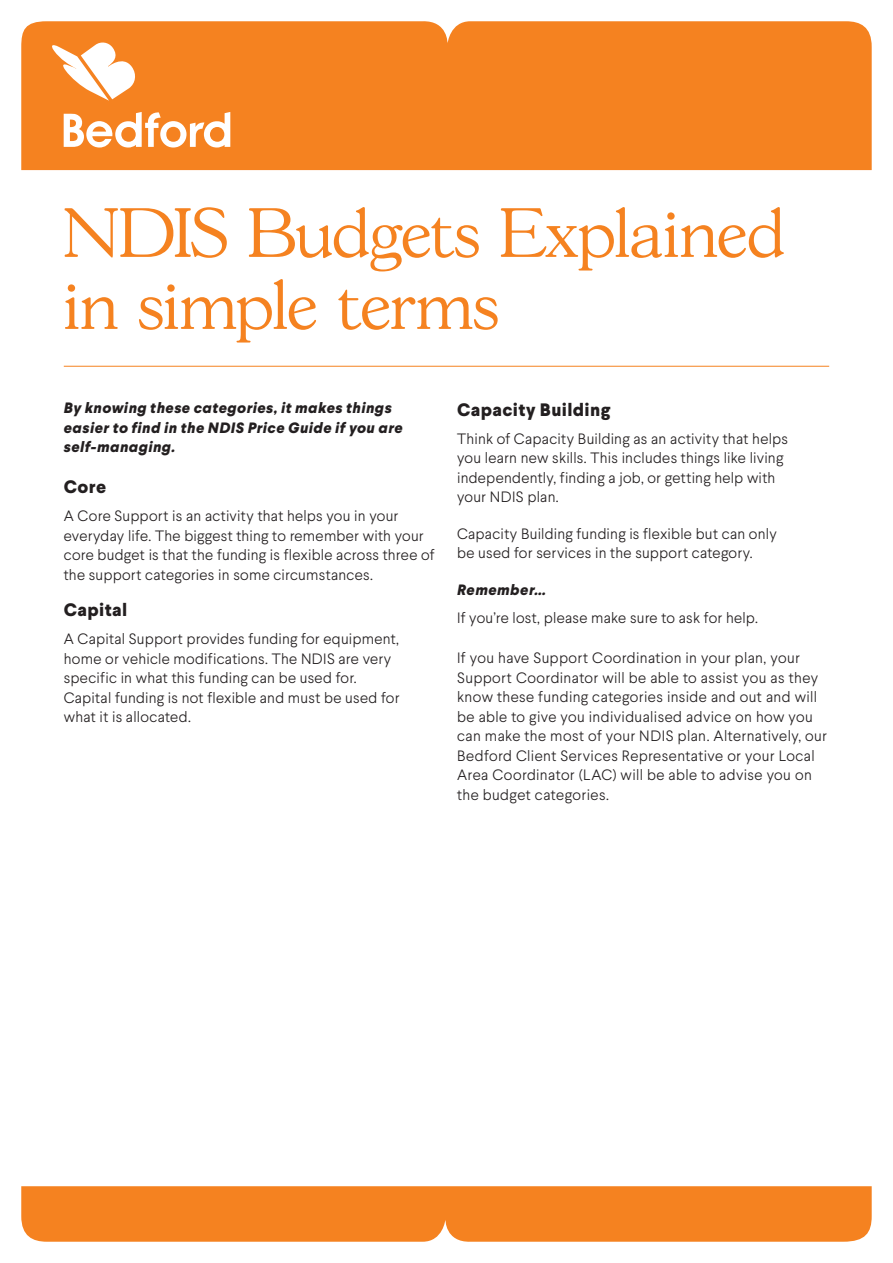
<style>
.page{position:relative;width:893px;height:1263px;background:#fff}
.page>*{position:absolute;margin:0;border:0;box-sizing:border-box;transform-origin:0 0}
.t1{font:300 67.5px/72px "Gascogne TS";letter-spacing:-.01em;color:#f58220}
.t2{font:800 18px "Larsseit";letter-spacing:.02em;color:#231f20}
.t3{font:300 15px/19.5px "Larsseit";letter-spacing:.02em;color:#231f20}
.t4{font:italic 800 15px/19.5px "Larsseit";letter-spacing:.025em;color:#231f20}
</style>
<div class="page">
<div style="left:21px;top:21px;width:851px;height:149px;background:#f58220"></div>
<svg style="left:64px;top:112px;width:166px;height:36px"></svg>
<svg style="left:50px;top:41px;width:87px;height:60px"></svg>
<div style="left:21px;top:1186px;width:851px;height:56px;background:#f58220"></div>
<hr style="left:64px;top:366px;width:765px;height:1px;background:#f58220">
<p class="t1" style="left:64px;top:197px;width:723px">NDIS Budgets Explained in simple terms</p>
<p class="t4" style="left:64px;top:398px;width:341px">By knowing these categories, it makes things easier to find in the NDIS Price Guide if you are self-managing.</p>
<p class="t2" style="left:64px;top:475px;width:44px">Core</p>
<p class="t3" style="left:64px;top:506px;width:372px">A Core Support is an activity that helps you in your everyday life. The biggest thing to remember with your core budget is that the funding is flexible across three of the support categories in some circumstances.</p>
<p class="t2" style="left:64px;top:598px;width:65px">Capital</p>
<p class="t3" style="left:64px;top:629px;width:337px">A Capital Support provides funding for equipment, home or vehicle modifications. The NDIS are very specific in what this funding can be used for.<br>Capital funding is not flexible and must be used for what it is allocated.</p>
<p class="t2" style="left:457px;top:397px;width:155px">Capacity Building</p>
<p class="t3" style="left:457px;top:428px;width:332px">Think of Capacity Building as an activity that helps you learn new skills. This includes things like living independently, finding a job, or getting help with your NDIS plan.</p>
<p class="t3" style="left:457px;top:523px;width:321px">Capacity Building funding is flexible but can only be used for services in the support category.</p>
<p class="t4" style="left:457px;top:580px;width:90px">Remember…</p>
<p class="t3" style="left:457px;top:607px;width:302px">If you’re lost, please make sure to ask for help.</p>
<p class="t3" style="left:457px;top:648px;width:371px">If you have Support Coordination in your plan, your Support Coordinator will be able to assist you as they know these funding categories inside and out and will be able to give you individualised advice on how you can make the most of your NDIS plan. Alternatively, our Bedford Client Services Representative or your Local Area Coordinator (LAC) will be able to advise you on the budget categories.</p>
</div>
